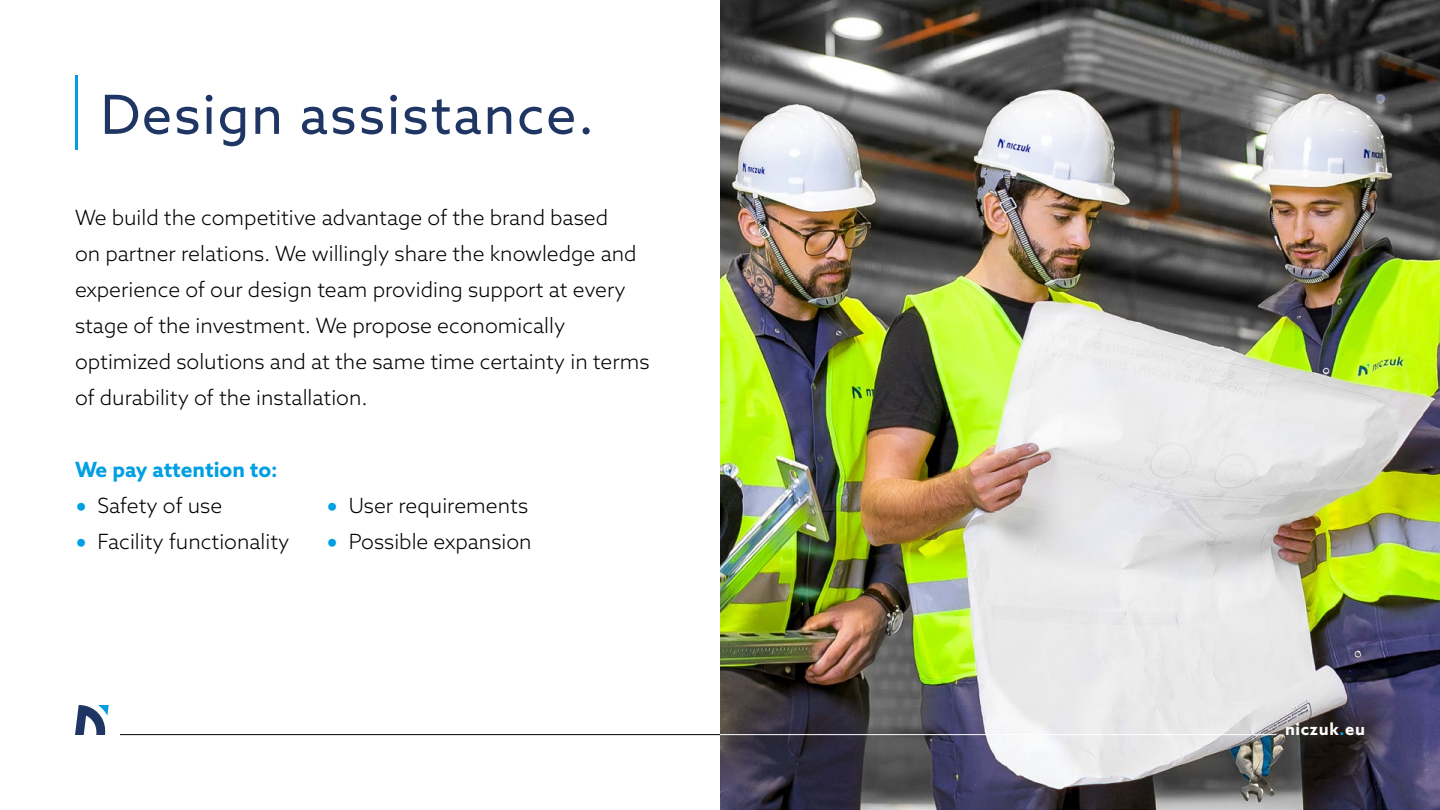
<style>
.page{position:relative;width:1440px;height:810px;background:#fff}
.page>*{position:absolute;margin:0;border:0;box-sizing:border-box;transform-origin:0 0}
.t1{font:54px "Azo Sans";letter-spacing:.03em;color:#1f3664}
.t2{font:300 21px/36px "Azo Sans";color:#000}
.t3{font:700 21px "Azo Sans";color:#009fe3}
.t4{font:700 16.5px "Azo Sans";letter-spacing:.04em;color:#fff}
.s1{font-family:"Lato";font-weight:400;color:#009fe3}
.s2{color:#009fe3}
</style>
<div class="page">
<img style="left:720px;top:0;width:720px;height:810px">
<hr style="left:120px;top:734px;width:600px;height:1px;background:#000">
<svg style="left:75px;top:705px;width:34px;height:30px"></svg>
<hr style="left:720px;top:734px;width:556px;height:1px;background:#fff">
<hr style="left:75px;top:75px;width:3px;height:75px;background:#009fe3">
<h1 class="t1" style="left:100px;top:79px;width:495px">Design assistance.</h1>
<p class="t2" style="left:75px;top:199px;width:576px">We build the competitive advantage of the brand based<br>on partner relations. We willingly share the knowledge and experience of our design team providing support at every stage of the investment. We propose economically optimized solutions and at the same time certainty in terms of durability of the installation.</p>
<p class="t3" style="left:75px;top:456px;width:204px">We pay attention to:</p>
<p class="t2" style="left:75px;top:487px;width:149px"><span class="s1">•</span> Safety of use</p>
<p class="t2" style="left:75px;top:523px;width:216px"><span class="s1">•</span> Facility functionality</p>
<p class="t2" style="left:326px;top:487px;width:203px"><span class="s1">•</span> User requirements</p>
<p class="t2" style="left:326px;top:523px;width:207px"><span class="s1">•</span> Possible expansion</p>
<p class="t4" style="left:1285px;top:718px;width:81px">niczuk<span class="s2">.</span>eu</p>
</div>
